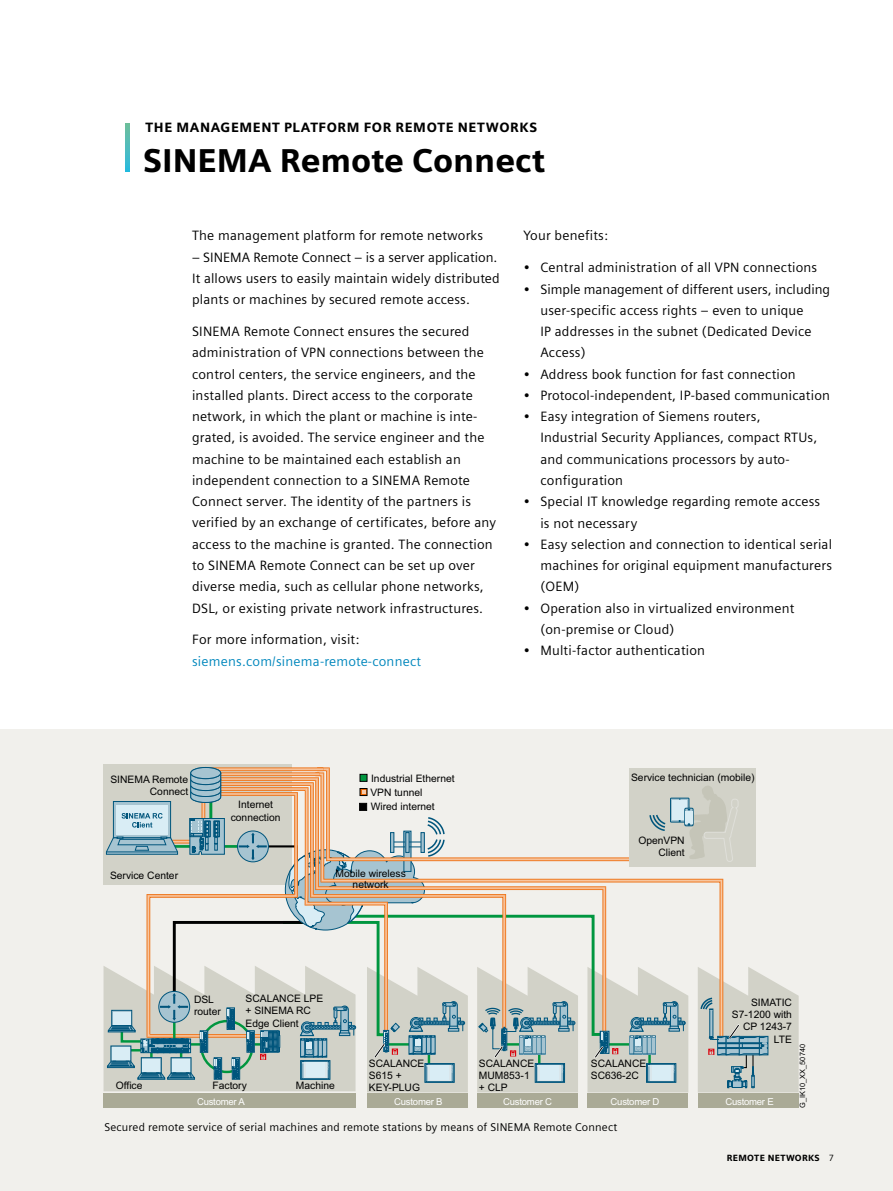
<style>
.page{position:relative;width:893px;height:1191px;background:#fff}
.page>*{position:absolute;margin:0;border:0;box-sizing:border-box;transform-origin:0 0}
.t1{font:900 33px "Siemens Sans";color:#000}
.t2{font:13.5px/21.3px "Siemens Sans";letter-spacing:.015em;color:#000}
.t3{font:900 13.5px "Siemens Sans";letter-spacing:.045em;color:#000}
.t4{font:13.5px "Siemens Sans";letter-spacing:.015em;color:#0087bd}
.t5{font:11.25px "Siemens Sans";letter-spacing:.015em;color:#000}
.t6{font:10.35px/12.3px "Arial";color:#000}
.t7{font:9.6px "Arial";letter-spacing:-.025em;color:#fff}
.t8{font:900 9px "Siemens Sans";letter-spacing:.03em;color:#000}
.t9{font:7.35px "Arial";color:#000}
.s1{font-weight:400}
</style>
<div class="page">
<div style="left:0;top:729px;width:893px;height:462px;background:#f1f0ec"></div>
<div style="left:587px;top:1093px;width:101px;height:14px;background:#aaaa96"></div>
<div style="left:477px;top:1093px;width:101px;height:14px;background:#aaaa96"></div>
<div style="left:103px;top:1093px;width:253px;height:14px;background:#aaaa96"></div>
<div style="left:367px;top:1093px;width:101px;height:14px;background:#aaaa96"></div>
<div style="left:698px;top:1093px;width:101px;height:14px;background:#aaaa96"></div>
<svg style="left:104px;top:765px;width:695px;height:327px"></svg>
<svg style="left:126px;top:123px;width:3px;height:49px"></svg>
<p class="t3" style="left:146px;top:117px;width:393px">THE MANAGEMENT PLATFORM FOR REMOTE NETWORKS</p>
<h1 class="t1" style="left:143px;top:134px;width:403px">SINEMA Remote Connect</h1>
<p class="t2" style="left:192px;top:224px;width:293px">The management platform for remote networks</p>
<p class="t2" style="left:192px;top:245px;width:309px">– SINEMA Remote Connect – is a server application.<br>It allows users to easily maintain widely distributed plants or machines by secured remote access.</p>
<p class="t2" style="left:192px;top:320px;width:305px">SINEMA Remote Connect ensures the secured administration of VPN connections between the control centers, the service engineers, and the installed plants. Direct access to the corporate network, in which the plant or machine is inte&shy;grated, is avoided. The service engineer and the machine to be maintained each establish an independent connection to a SINEMA Remote Connect server. The identity of the partners is verified by an exchange of certificates, before any access to the machine is granted. The connection to SINEMA Remote Connect can be set up over diverse media, such as cellular phone networks, DSL, or existing private network infrastructures.</p>
<p class="t2" style="left:192px;top:628px;width:169px">For more information, visit:</p>
<p class="t4" style="left:192px;top:651px;width:231px">siemens.com/sinema-remote-connect</p>
<p class="t2" style="left:523px;top:224px;width:86px">Your benefits:</p>
<p class="t2" style="left:523px;top:256px;width:295px">• Central administration of all VPN connections</p>
<p class="t2" style="left:540px;top:277px;width:291px;text-indent:-17px">• Simple management of different users, including user-specific access rights – even to unique<br>IP addresses in the subnet (Dedicated Device Access)</p>
<p class="t2" style="left:523px;top:362px;width:274px">• Address book function for fast connection</p>
<p class="t2" style="left:523px;top:384px;width:308px">• Protocol-independent, IP-based communication</p>
<p class="t2" style="left:540px;top:405px;width:278px;text-indent:-17px">• Easy integration of Siemens routers, Industrial Security Appliances, compact RTUs, and communications processors by auto&shy;configuration</p>
<p class="t2" style="left:540px;top:490px;width:281px;text-indent:-17px">• Special IT knowledge regarding remote access is not necessary</p>
<p class="t2" style="left:540px;top:532px;width:293px;text-align:justify;text-indent:-17px">• Easy selection and connection to identical serial machines for original equipment manufacturers (OEM)</p>
<p class="t2" style="left:540px;top:596px;width:255px;text-indent:-17px">• Operation also in virtualized environment (on-premise or Cloud)</p>
<p class="t2" style="left:523px;top:639px;width:183px">• Multi-factor authentication</p>
<p class="t6" style="left:110px;top:773px;width:79px;text-align:right">SINEMA Remote<br>Connect</p>
<p class="t6" style="left:371px;top:772px;width:85px">Industrial Ethernet</p>
<p class="t6" style="left:370px;top:786px;width:54px">VPN tunnel</p>
<p class="t6" style="left:110px;top:869px;width:70px">Service Center</p>
<p class="t6" style="left:231px;top:798px;width:51px;text-align:center">Internet connection</p>
<p class="t6" style="left:371px;top:800px;width:66px">Wired internet</p>
<p class="t6" style="left:335px;top:868px;width:72px;line-height:10.4px;text-align:center">Mobile wireless network</p>
<p class="t6" style="left:631px;top:771px;width:125px">Service technician (mobile)</p>
<p class="t6" style="left:638px;top:834px;width:48px;text-align:right">OpenVPN<br>Client</p>
<p class="t6" style="left:194px;top:992px;width:28px">DSL router</p>
<p class="t6" style="left:245px;top:992px;width:79px">SCALANCE LPE + SINEMA RC<br>Edge Client</p>
<p class="t6" style="left:732px;top:995px;width:62px;text-align:right">SIMATIC<br>S7-1200 with<br>CP 1243-7<br>LTE</p>
<p class="t6" style="left:369px;top:1056px;width:57px">SCALANCE<br>S615 +<br>KEY-PLUG</p>
<p class="t6" style="left:479px;top:1056px;width:57px">SCALANCE<br>MUM853-1 + CLP</p>
<p class="t6" style="left:591px;top:1056px;width:57px">SCALANCE<br>SC636-2C</p>
<p class="t6" style="left:116px;top:1079px;width:28px">Office</p>
<p class="t6" style="left:213px;top:1079px;width:36px">Factory</p>
<p class="t6" style="left:296px;top:1079px;width:40px">Machine</p>
<p class="t7" style="left:197px;top:1094px;width:49px">Customer A</p>
<p class="t7" style="left:394px;top:1094px;width:50px">Customer B</p>
<p class="t7" style="left:503px;top:1094px;width:50px">Customer C</p>
<p class="t7" style="left:611px;top:1094px;width:50px">Customer D</p>
<p class="t7" style="left:725px;top:1094px;width:50px">Customer E</p>
<p class="t5" style="left:105px;top:1119px;width:514px">Secured remote service of serial machines and remote stations by means of SINEMA Remote Connect</p>
<p class="t9" style="left:798px;top:1107px;width:65px;rotate:-90deg">G_IK10_XX_50740</p>
<p class="t8" style="left:727px;top:1150px;width:108px">REMOTE NETWORKS <span class="s1">7</span></p>
</div>
